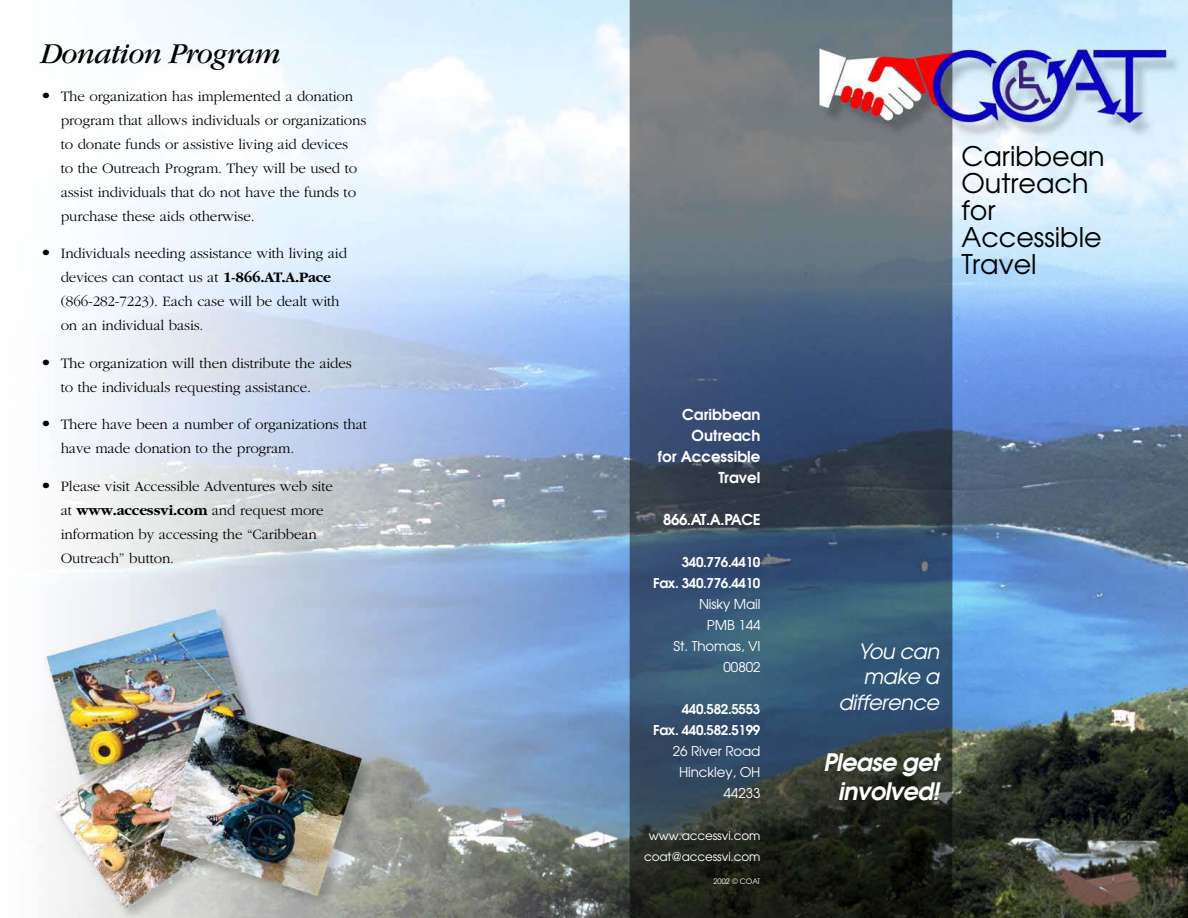
<style>
.page{position:relative;width:1188px;height:918px;background:#fff}
.page>*{position:absolute;margin:0;border:0;box-sizing:border-box;transform-origin:0 0}
.t1{font:italic 30px "Garamond";letter-spacing:-.025em;color:#000}
.t2{font:27px/27px "Avant Garde";color:#000}
.t3{font:italic 600 24px/28.8px "Avant Garde";letter-spacing:-.025em;color:#fff;text-align:right}
.t4{font:italic 21px/25.2px "Avant Garde";letter-spacing:-.025em;color:#fff;text-align:right}
.t5{font:300 15px/24px "Garamond";letter-spacing:-.01em;color:#000}
.t6{font:600 15px/21px "Avant Garde";color:#fff;text-align:right}
.t7{font:600 15px "Avant Garde";letter-spacing:-.03em;color:#fff}
.t8{font:13.5px/21px "Avant Garde";letter-spacing:-.01em;color:#fff;text-align:right}
.t9{font:600 13.5px/21px "Avant Garde";letter-spacing:-.03em;color:#fff;text-align:right}
.t10{font:12px/21px "Avant Garde";letter-spacing:-.01em;color:#fff;text-align:center}
.t11{font:7.5px "Avant Garde";color:#fff}
.s1{font-size:18px}
.s2{font-weight:700}
.s3{font-weight:600}
.s4{font-weight:400}
</style>
<div class="page">
<img style="left:44px;top:0;width:1144px;height:918px">
<p class="t1" style="left:40px;top:35px;width:242px">Donation Program</p>
<p class="t5" style="left:61px;top:84px;width:307px;text-indent:-20px"><span class="s1">•</span> The organization has implemented a donation program that allows individuals or organizations to donate funds or assistive living aid devices<br>to the Outreach Program. They will be used to assist individuals that do not have the funds to purchase these aids otherwise.</p>
<p class="t5" style="left:61px;top:242px;width:288px;text-indent:-20px"><span class="s1">•</span> Individuals needing assistance with living aid devices can contact us at <span class="s2">1-866.AT.A.Pace </span>(866-282-7223). Each case will be dealt with on an individual basis.</p>
<p class="t5" style="left:61px;top:351px;width:293px;text-indent:-20px"><span class="s1">•</span> The organization will then distribute the aides to the individuals requesting assistance.</p>
<p class="t5" style="left:61px;top:413px;width:308px;text-indent:-20px"><span class="s1">•</span> There have been a number of organizations that have made donation to the program.</p>
<p class="t5" style="left:61px;top:474px;width:274px;text-indent:-20px"><span class="s1">•</span> Please visit Accessible Adventures web site at <span class="s2">www.accessvi.com</span> and request more information by accessing the “Caribbean Outreach” button.</p>
<p class="t6" style="left:658px;top:404px;width:104px">Caribbean<br>Outreach<br>for Accessible<br>Travel</p>
<p class="t7" style="left:663px;top:511px;width:99px">866.AT.A.PACE</p>
<p class="t8" style="left:653px;top:552px;width:109px"><span class="s3">340.776.4410<br>Fax. 340.776.4410<br></span>Nisky Mail<br>PMB 144<br>St. Thomas, VI<br>00802</p>
<p class="t9" style="left:653px;top:699px;width:109px">440.582.5553<br>Fax. 440.582.5199<br><span class="s4">26 River Road<br>Hinckley, OH<br>44233</span></p>
<p class="t10" style="left:644px;top:825px;width:118px">www.accessvi.com coat@accessvi.com</p>
<p class="t11" style="left:713px;top:877px;width:49px">2002 © COAT</p>
<p class="t2" style="left:962px;top:144px;width:145px">Caribbean<br>Outreach for<br>Accessible<br>Travel</p>
<p class="t4" style="left:838px;top:639px;width:102px">You can make a difference</p>
<p class="t3" style="left:823px;top:748px;width:118px">Please get involved!</p>
</div>
